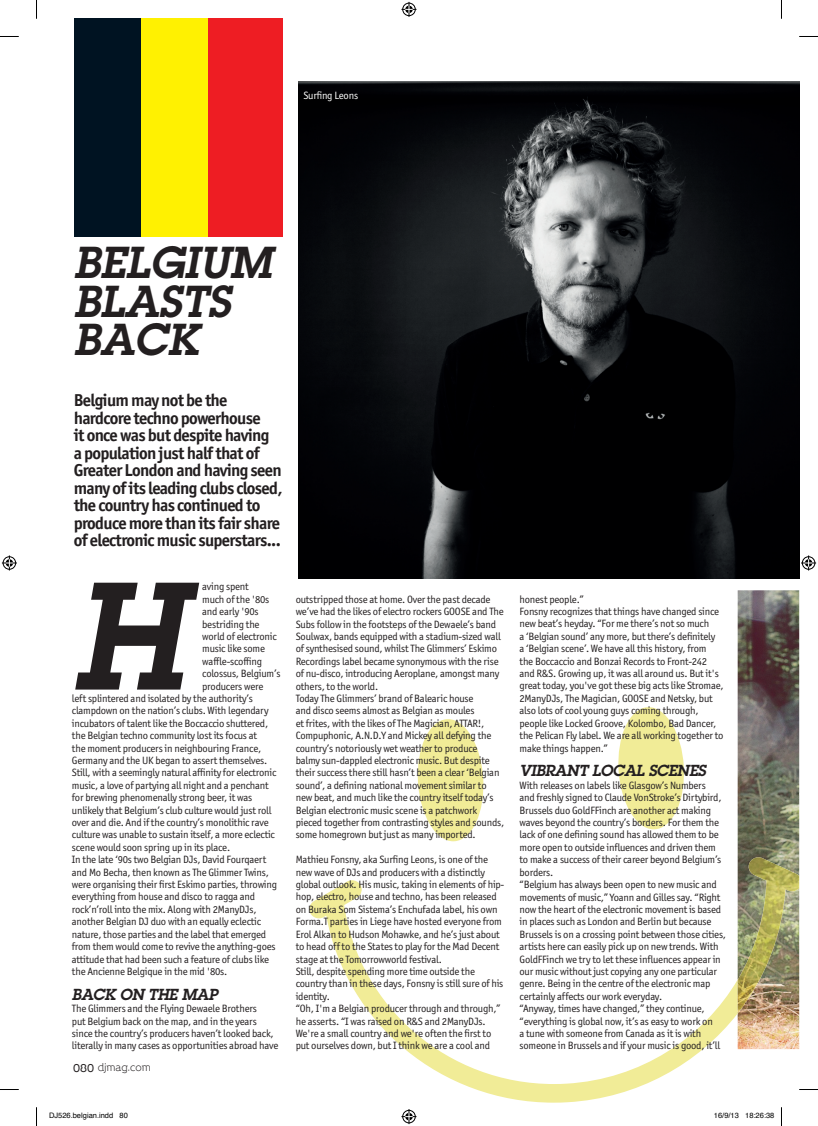
<style>
.page{position:relative;width:818px;height:1126px;background:#fff}
.page>*{position:absolute;margin:0;border:0;box-sizing:border-box;transform-origin:0 0}
.t1{font:italic 600 149.62px "Lubalin Graph";color:#231f20}
.t2{font:italic 600 43.75px/38.5px "Lubalin Graph";color:#231f20}
.t3{font:700 17.25px/17.5px "Officina San ITC";letter-spacing:-.04em;color:#231f20}
.t4{font:italic 600 15.62px "Lubalin Graph";letter-spacing:-.02em;color:#231f20}
.t5{font:10.62px/12.4px "Officina San ITC";letter-spacing:-.02em;color:#231f20}
.t6{font:10.62px "Officina San ITC";letter-spacing:-.02em;color:#fff}
.t7{font:7.5px "Helvetica";color:#000}
</style>
<div class="page">
<img style="left:737px;top:590px;width:61px;height:459px">
<svg style="left:417px;top:719px;width:67px;height:122px"></svg>
<svg style="left:618px;top:707px;width:66px;height:122px"></svg>
<svg style="left:309px;top:880px;width:428px;height:222px"></svg>
<img style="left:737px;top:857px;width:61px;height:156px">
<img style="left:298px;top:81px;width:500px;height:497px">
<div style="left:74px;top:19px;width:74px;height:218px;background:#001322"></div>
<div style="left:141px;top:19px;width:74px;height:218px;background:#fff101"></div>
<div style="left:208px;top:19px;width:74px;height:218px;background:#ee1d23"></div>
<svg style="left:0;top:36px;width:19px;height:1px"></svg>
<svg style="left:799px;top:36px;width:17px;height:1px"></svg>
<svg style="left:0;top:1089px;width:19px;height:1px"></svg>
<svg style="left:799px;top:1089px;width:17px;height:1px"></svg>
<svg style="left:36px;top:0;width:1px;height:19px"></svg>
<svg style="left:36px;top:1107px;width:1px;height:18px"></svg>
<svg style="left:401px;top:2px;width:15px;height:15px"></svg>
<svg style="left:401px;top:1109px;width:15px;height:14px"></svg>
<svg style="left:2px;top:555px;width:15px;height:15px"></svg>
<svg style="left:801px;top:555px;width:14px;height:15px"></svg>
<p class="t6" style="left:303px;top:89px;width:56px">Surfing Leons</p>
<h2 class="t2" style="left:74px;top:243px;width:199px">BELGIUM<br>BLASTS<br>BACK</h2>
<p class="t3" style="left:74px;top:391px;width:210px">Belgium may not be the hardcore techno powerhouse<br>it once was but despite having<br>a population just half that of<br>Greater London and having seen many of its leading clubs closed, the country has continued to produce more than its fair share of electronic music superstars...</p>
<h1 class="t1" style="left:72px;top:537px;width:112px">H</h1>
<p class="t5" style="left:202px;top:580px;width:48px">aving spent</p>
<p class="t5" style="left:202px;top:593px;width:69px">much of the '80s</p>
<p class="t5" style="left:202px;top:605px;width:58px">and early '90s</p>
<p class="t5" style="left:202px;top:617px;width:59px">bestriding the</p>
<p class="t5" style="left:202px;top:630px;width:76px">world of electronic</p>
<p class="t5" style="left:202px;top:642px;width:64px">music like some</p>
<p class="t5" style="left:202px;top:655px;width:61px">waffle-scoffing</p>
<p class="t5" style="left:202px;top:667px;width:80px">colossus, Belgium’s</p>
<p class="t5" style="left:202px;top:679px;width:62px">producers were</p>
<p class="t5" style="left:72px;top:692px;width:182px">left splintered and isolated by the authority’s</p>
<p class="t5" style="left:72px;top:704px;width:198px">clampdown on the nation’s clubs. With legendary</p>
<p class="t5" style="left:72px;top:716px;width:198px">incubators of talent like the Boccaccio shuttered,</p>
<p class="t5" style="left:72px;top:729px;width:186px">the Belgian techno community lost its focus at</p>
<p class="t5" style="left:72px;top:741px;width:191px">the moment producers in neighbouring France,</p>
<p class="t5" style="left:72px;top:754px;width:197px">Germany and the UK began to assert themselves.</p>
<p class="t5" style="left:72px;top:766px;width:206px">Still, with a seemingly natural affinity for electronic</p>
<p class="t5" style="left:72px;top:778px;width:198px">music, a love of partying all night and a penchant</p>
<p class="t5" style="left:72px;top:791px;width:182px">for brewing phenomenally strong beer, it was</p>
<p class="t5" style="left:72px;top:803px;width:201px">unlikely that Belgium’s club culture would just roll</p>
<p class="t5" style="left:72px;top:816px;width:198px">over and die. And if the country’s monolithic rave</p>
<p class="t5" style="left:72px;top:828px;width:204px">culture was unable to sustain itself, a more eclectic</p>
<p class="t5" style="left:72px;top:840px;width:160px">scene would soon spring up in its place.</p>
<p class="t5" style="left:72px;top:853px;width:196px">In the late ‘90s two Belgian DJs, David Fourqaert</p>
<p class="t5" style="left:72px;top:865px;width:198px">and Mo Becha, then known as The Glimmer Twins,</p>
<p class="t5" style="left:72px;top:878px;width:206px">were organising their first Eskimo parties, throwing</p>
<p class="t5" style="left:72px;top:890px;width:185px">everything from house and disco to ragga and</p>
<p class="t5" style="left:72px;top:902px;width:186px">rock’n’roll into the mix. Along with 2ManyDJs,</p>
<p class="t5" style="left:72px;top:915px;width:190px">another Belgian DJ duo with an equally eclectic</p>
<p class="t5" style="left:72px;top:927px;width:195px">nature, those parties and the label that emerged</p>
<p class="t5" style="left:72px;top:940px;width:205px">from them would come to revive the anything-goes</p>
<p class="t5" style="left:72px;top:952px;width:198px">attitude that had been such a feature of clubs like</p>
<p class="t5" style="left:72px;top:964px;width:157px">the Ancienne Belgique in the mid '80s.</p>
<h3 class="t4" style="left:72px;top:983px;width:147px">BACK ON THE MAP</h3>
<p class="t5" style="left:72px;top:1002px;width:208px">The Glimmers and the Flying Dewaele Brothers<br>put Belgium back on the map, and in the years since the country’s producers haven’t looked back, literally in many cases as opportunities abroad have</p>
<p class="t5" style="left:295px;top:593px;width:210px">outstripped those at home. Over the past decade we’ve had the likes of electro rockers GOOSE and The Subs follow in the footsteps of the Dewaele’s band Soulwax, bands equipped with a stadium-sized wall of synthesised sound, whilst The Glimmers’ Eskimo Recordings label became synonymous with the rise of nu-disco, introducing Aeroplane, amongst many others, to the world.<br>Today The Glimmers’ brand of Balearic house<br>and disco seems almost as Belgian as moules<br>et frites, with the likes of The Magician, ATTAR!, Compuphonic, A.N.D.Y and Mickey all defying the country’s notoriously wet weather to produce balmy sun-dappled electronic music. But despite their success there still hasn’t been a clear ‘Belgian sound’, a defining national movement similar to new beat, and much like the country itself today’s Belgian electronic music scene is a patchwork pieced together from contrasting styles and sounds, some homegrown but just as many imported.</p>
<p class="t5" style="left:295px;top:853px;width:210px">Mathieu Fonsny, aka Surfing Leons, is one of the new wave of DJs and producers with a distinctly global outlook. His music, taking in elements of hip&shy;hop, electro, house and techno, has been released on Buraka Som Sistema’s Enchufada label, his own Forma.T parties in Liege have hosted everyone from Erol Alkan to Hudson Mohawke, and he’s just about to head off to the States to play for the Mad Decent stage at the Tomorrowworld festival.<br>Still, despite spending more time outside the country than in these days, Fonsny is still sure of his identity.<br>“Oh, I'm a Belgian producer through and through,” he asserts. “I was raised on R&amp;S and 2ManyDJs.<br>We're a small country and we're often the first to put ourselves down, but I think we are a cool and</p>
<p class="t5" style="left:519px;top:592px;width:205px">honest people.”<br>Fonsny recognizes that things have changed since new beat’s heyday. “For me there’s not so much<br>a ‘Belgian sound’ any more, but there’s definitely<br>a ‘Belgian scene’. We have all this history, from<br>the Boccaccio and Bonzai Records to Front-242 and R&amp;S. Growing up, it was all around us. But it's great today, you've got these big acts like Stromae, 2ManyDJs, The Magician, GOOSE and Netsky, but also lots of cool young guys coming through, people like Locked Groove, Kolombo, Bad Dancer, the Pelican Fly label. We are all working together to make things happen.”</p>
<h3 class="t4" style="left:519px;top:760px;width:188px">VIBRANT LOCAL SCENES</h3>
<p class="t5" style="left:519px;top:779px;width:208px">With releases on labels like Glasgow’s Numbers<br>and freshly signed to Claude VonStroke’s Dirtybird, Brussels duo GoldFFinch are another act making waves beyond the country’s borders. For them the lack of one defining sound has allowed them to be more open to outside influences and driven them to make a success of their career beyond Belgium’s borders.<br>“Belgium has always been open to new music and movements of music,” Yoann and Gilles say. “Right now the heart of the electronic movement is based in places such as London and Berlin but because Brussels is on a crossing point between those cities, artists here can easily pick up on new trends. With GoldFFinch we try to let these influences appear in our music without just copying any one particular genre. Being in the centre of the electronic map certainly affects our work everyday.<br>“Anyway, times have changed,” they continue, “everything is global now, it’s as easy to work on<br>a tune with someone from Canada as it is with someone in Brussels and if your music is good, it’ll</p>
<p class="t7" style="left:49px;top:1112px;width:80px">DJ526.belgian.indd 80</p>
<p class="t7" style="left:713px;top:1112px;width:62px">16/9/13 18:26:38</p>
</div>
